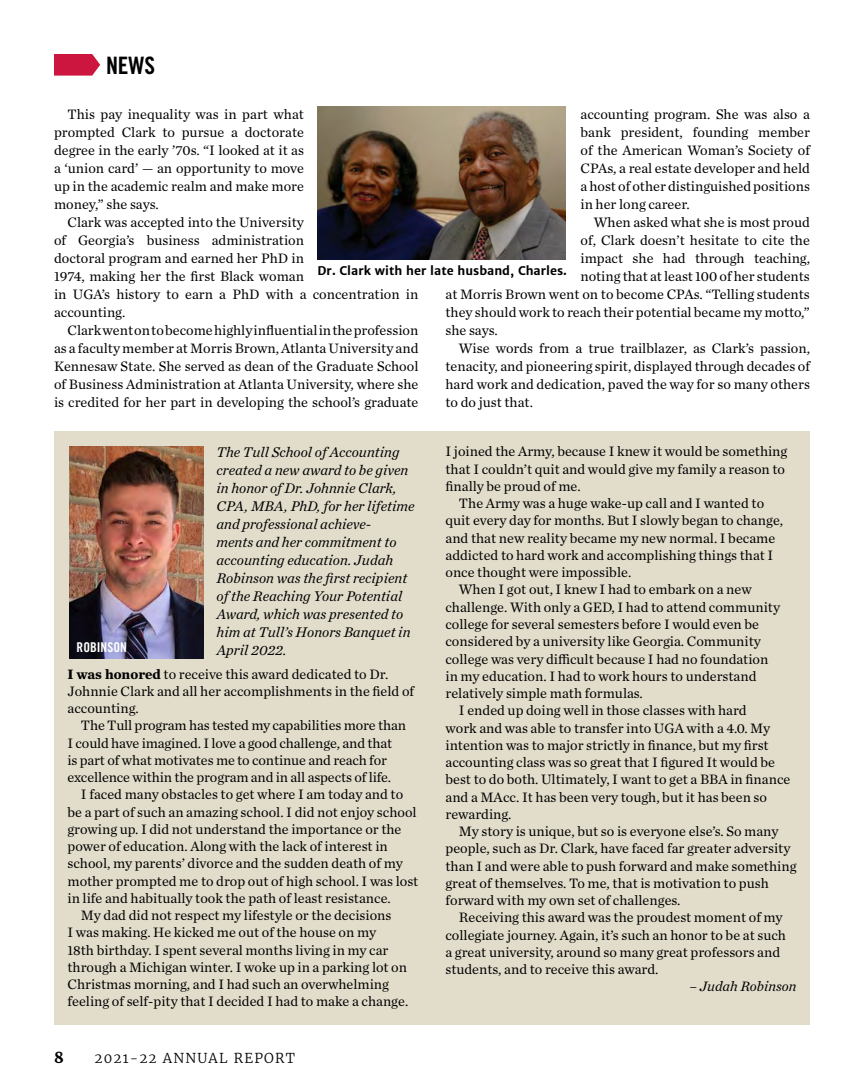
<style>
.page{position:relative;width:864px;height:1080px;background:#fff}
.page>*{position:absolute;margin:0;border:0;box-sizing:border-box;transform-origin:0 0}
.t1{font:24px "Trade Gothic LT Std Bd Cn 20";color:#000}
.t2{font:700 15px "Merriweather";color:#000}
.t3{font:italic 14.7px/18px "Chronicle Text G1";color:#000}
.t4{font:14.25px/18px "Chronicle Text G1";color:#000}
.t5{font:italic 14.25px "Chronicle Text G1";color:#000}
.t6{font:300 13.5px "Merriweather";letter-spacing:.09em;color:#000}
.t7{font:13.5px "Trade Gothic LT Std Bd Cn 20";color:#fff}
.t8{font:700 12px "Merriweather Sans";color:#000}
.s1{font-weight:700}
</style>
<div class="page">
<svg style="left:54px;top:54px;width:46px;height:22px"></svg>
<div style="left:54px;top:431px;width:756px;height:594px;background:#e2ddcb"></div>
<img style="left:69px;top:447px;width:134px;height:211px">
<img style="left:318px;top:106px;width:248px;height:154px">
<h1 class="t1" style="left:106px;top:51px;width:51px">NEWS</h1>
<p class="t4" style="left:580px;top:105px;width:231px;text-align:justify">accounting program. She was also a bank president, founding member of the American Woman’s Society of CPAs, a real estate developer and held a host of other distinguished positions in her long career.</p>
<p class="t4" style="left:594px;top:213px;width:217px">When asked what she is most proud</p>
<p class="t4" style="left:580px;top:231px;width:231px">of, Clark doesn’t hesitate to cite the</p>
<p class="t4" style="left:580px;top:249px;width:231px">impact she had through teaching,</p>
<p class="t4" style="left:580px;top:267px;width:231px">noting that at least 100 of her students</p>
<p class="t4" style="left:445px;top:285px;width:366px">at Morris Brown went on to become CPAs. “Telling students</p>
<p class="t4" style="left:445px;top:303px;width:366px">they should work to reach their potential became my motto,”</p>
<p class="t4" style="left:445px;top:321px;width:54px">she says.</p>
<p class="t4" style="left:459px;top:339px;width:353px">Wise words from a true trailblazer, as Clark’s passion,</p>
<p class="t4" style="left:445px;top:357px;width:366px">tenacity, and pioneering spirit, displayed through decades of</p>
<p class="t4" style="left:445px;top:375px;width:366px">hard work and dedication, paved the way for so many others</p>
<p class="t4" style="left:445px;top:393px;width:89px">to do just that.</p>
<p class="t4" style="left:54px;top:105px;width:252px;text-align:justify;text-indent:13px">This pay inequality was in part what prompted Clark to pursue a doctorate degree in the early ’70s. “I looked at it as a ‘union card’ — an opportunity to move up in the academic realm and make more money,” she says.</p>
<p class="t4" style="left:54px;top:213px;width:366px;text-indent:13px">Clark was accepted into the University<br>of Georgia’s business administration<br>doctoral program and earned her PhD in<br>1974, making her the first Black woman<br>in UGA’s history to earn a PhD with a concentration in accounting.</p>
<p class="t4" style="left:54px;top:321px;width:366px;text-align:justify;text-indent:13px">Clark went on to become highly influential in the profession as a faculty member at Morris Brown, Atlanta University and Kennesaw State. She served as dean of the Graduate School of Business Administration at Atlanta University, where she is credited for her part in developing the school’s graduate</p>
<p class="t8" style="left:318px;top:263px;width:251px">Dr. Clark with her late husband, Charles.</p>
<p class="t3" style="left:217px;top:442px;width:200px">The Tull School of Accounting created a new award to be given in honor of Dr. Johnnie Clark,<br>CPA, MBA, PhD, for her lifetime and professional achieve-<br>ments and her commitment to accounting education. Judah<br>Robinson was the first recipient of the Reaching Your Potential<br>Award, which was presented to him at Tull’s Honors Banquet in<br>April 2022.</p>
<p class="t4" style="left:68px;top:664px;width:348px;line-height:17.2px"><span class="s1">I was honored</span> to receive this award dedicated to Dr.<br>Johnnie Clark and all her accomplishments in the field of accounting.</p>
<p class="t4" style="left:68px;top:716px;width:340px;line-height:17.2px;text-indent:13px">The Tull program has tested my capabilities more than I could have imagined. I love a good challenge, and that<br>is part of what motivates me to continue and reach for excellence within the program and in all aspects of life.</p>
<p class="t4" style="left:81px;top:785px;width:324px">I faced many obstacles to get where I am today and to</p>
<p class="t4" style="left:68px;top:802px;width:351px">be a part of such an amazing school. I did not enjoy school</p>
<p class="t4" style="left:68px;top:819px;width:336px">growing up. I did not understand the importance or the</p>
<p class="t4" style="left:68px;top:837px;width:322px">power of education. Along with the lack of interest in</p>
<p class="t4" style="left:68px;top:854px;width:337px">school, my parents’ divorce and the sudden death of my</p>
<p class="t4" style="left:68px;top:871px;width:352px">mother prompted me to drop out of high school. I was lost</p>
<p class="t4" style="left:68px;top:888px;width:325px">in life and habitually took the path of least resistance.</p>
<p class="t4" style="left:81px;top:906px;width:312px">My dad did not respect my lifestyle or the decisions</p>
<p class="t4" style="left:68px;top:923px;width:310px">I was making. He kicked me out of the house on my</p>
<p class="t4" style="left:68px;top:940px;width:322px">18th birthday. I spent several months living in my car</p>
<p class="t4" style="left:68px;top:957px;width:341px">through a Michigan winter. I woke up in a parking lot on</p>
<p class="t4" style="left:68px;top:975px;width:323px">Christmas morning, and I had such an overwhelming</p>
<p class="t4" style="left:68px;top:992px;width:342px">feeling of self-pity that I decided I had to make a change.</p>
<p class="t7" style="left:77px;top:639px;width:52px">ROBINSON</p>
<p class="t2" style="left:54px;top:1048px;width:11px">8</p>
<p class="t6" style="left:94px;top:1049px;width:202px">2021-22 ANNUAL REPORT</p>
<p class="t4" style="left:445px;top:442px;width:343px">I joined the Army, because I knew it would be something</p>
<p class="t4" style="left:445px;top:459px;width:341px">that I couldn’t quit and would give my family a reason to</p>
<p class="t4" style="left:445px;top:476px;width:137px">finally be proud of me.</p>
<p class="t4" style="left:459px;top:494px;width:307px">The Army was a huge wake-up call and I wanted to</p>
<p class="t4" style="left:445px;top:511px;width:339px">quit every day for months. But I slowly began to change,</p>
<p class="t4" style="left:445px;top:528px;width:331px">and that new reality became my new normal. I became</p>
<p class="t4" style="left:445px;top:545px;width:329px">addicted to hard work and accomplishing things that I</p>
<p class="t4" style="left:445px;top:563px;width:187px">once thought were impossible.</p>
<p class="t4" style="left:459px;top:580px;width:294px">When I got out, I knew I had to embark on a new</p>
<p class="t4" style="left:445px;top:597px;width:336px">challenge. With only a GED, I had to attend community</p>
<p class="t4" style="left:445px;top:614px;width:315px">college for several semesters before I would even be</p>
<p class="t4" style="left:445px;top:632px;width:317px">considered by a university like Georgia. Community</p>
<p class="t4" style="left:445px;top:649px;width:324px">college was very difficult because I had no foundation</p>
<p class="t4" style="left:445px;top:666px;width:312px">in my education. I had to work hours to understand</p>
<p class="t4" style="left:445px;top:683px;width:199px">relatively simple math formulas.</p>
<p class="t4" style="left:459px;top:701px;width:289px">I ended up doing well in those classes with hard</p>
<p class="t4" style="left:445px;top:718px;width:326px">work and was able to transfer into UGA with a 4.0. My</p>
<p class="t4" style="left:445px;top:735px;width:325px">intention was to major strictly in finance, but my first</p>
<p class="t4" style="left:445px;top:753px;width:331px">accounting class was so great that I figured It would be</p>
<p class="t4" style="left:445px;top:770px;width:346px">best to do both. Ultimately, I want to get a BBA in finance</p>
<p class="t4" style="left:445px;top:787px;width:323px">and a MAcc. It has been very tough, but it has been so</p>
<p class="t4" style="left:445px;top:804px;width:68px">rewarding.</p>
<p class="t4" style="left:459px;top:822px;width:321px">My story is unique, but so is everyone else’s. So many</p>
<p class="t4" style="left:445px;top:839px;width:346px">people, such as Dr. Clark, have faced far greater adversity</p>
<p class="t4" style="left:445px;top:856px;width:352px">than I and were able to push forward and make something</p>
<p class="t4" style="left:445px;top:873px;width:325px">great of themselves. To me, that is motivation to push</p>
<p class="t4" style="left:445px;top:891px;width:237px">forward with my own set of challenges.</p>
<p class="t4" style="left:459px;top:908px;width:325px">Receiving this award was the proudest moment of my</p>
<p class="t4" style="left:445px;top:925px;width:342px">collegiate journey. Again, it’s such an honor to be at such</p>
<p class="t4" style="left:445px;top:942px;width:336px">a great university, around so many great professors and</p>
<p class="t4" style="left:445px;top:960px;width:215px">students, and to receive this award.</p>
<p class="t5" style="left:689px;top:976px;width:109px">– Judah Robinson</p>
</div>
